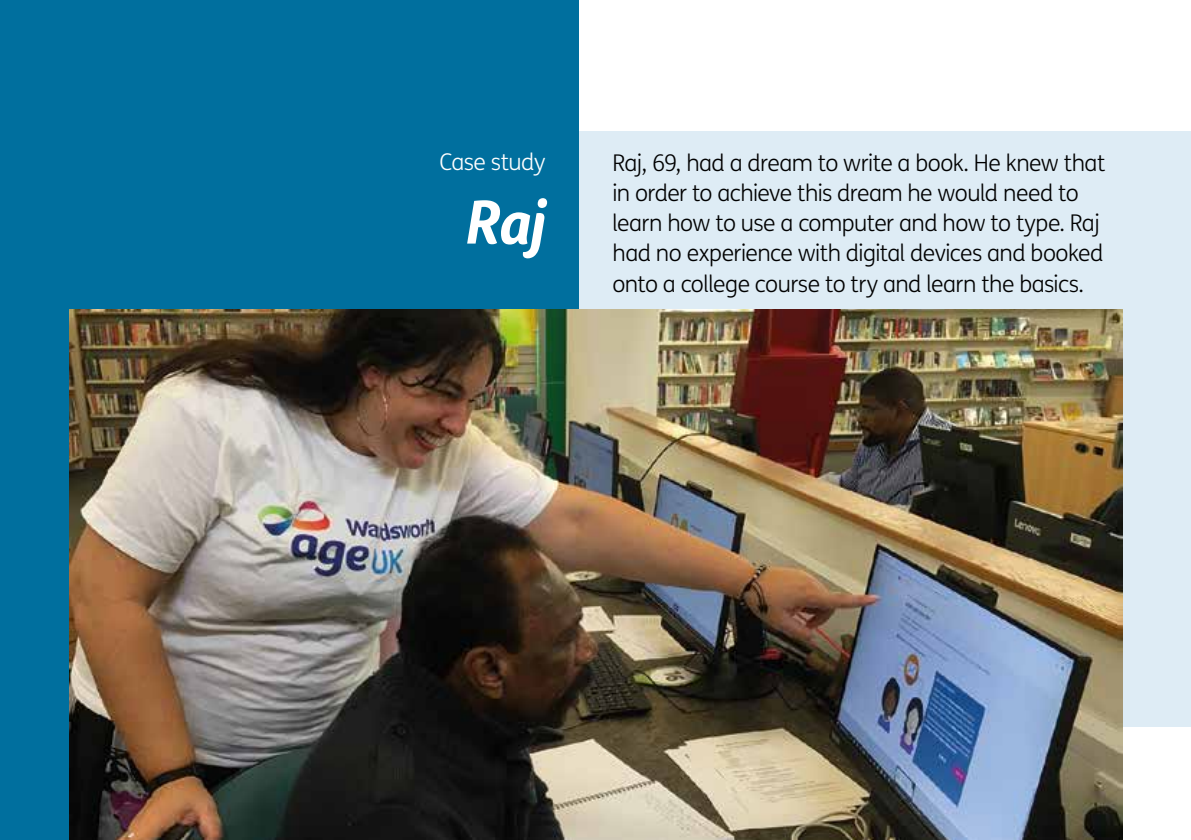
<style>
.page{position:relative;width:1191px;height:840px;background:#fff}
.page>*{position:absolute;margin:0;border:0;box-sizing:border-box;transform-origin:0 0}
.t1{font:italic 700 64px "Foco";color:#fff}
.t2{font:300 23px/30px "FS Me";letter-spacing:-.025em;color:#000}
.t3{font:300 23px "FS Me";letter-spacing:-.03em;color:#fff}
</style>
<div class="page">
<div style="left:567px;top:130px;width:624px;height:596px;background:#deecf5"></div>
<div style="left:0;top:0;width:578px;height:839px;background:#006f9e"></div>
<img style="left:69px;top:309px;width:1054px;height:530px">
<p class="t3" style="left:439px;top:146px;width:108px">Case study</p>
<h1 class="t1" style="left:465px;top:184px;width:82px">Raj</h1>
<p class="t2" style="left:612px;top:148px;width:494px">Raj, 69, had a dream to write a book. He knew that in order to achieve this dream he would need to learn how to use a computer and how to type. Raj had no experience with digital devices and booked onto a college course to try and learn the basics.</p>
</div>
